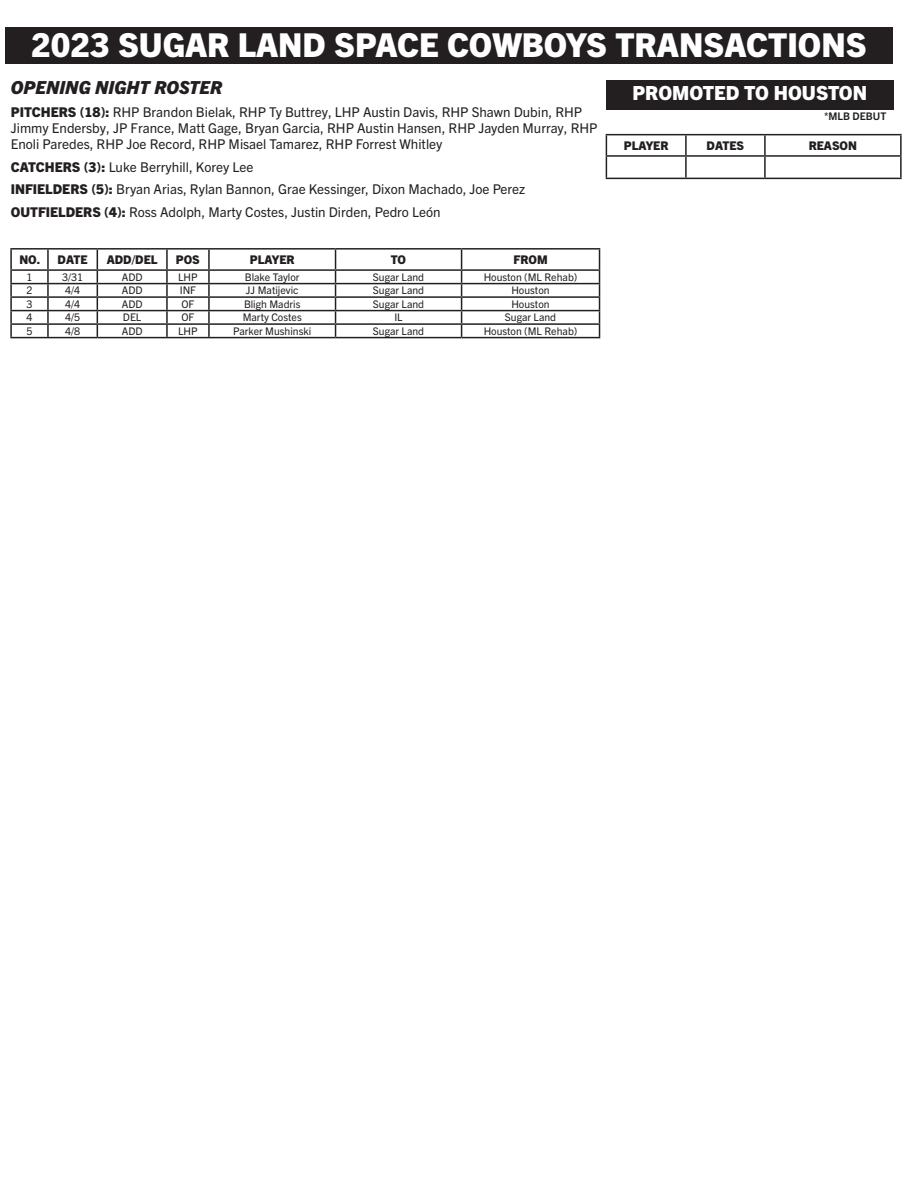
<style>
.page{position:relative;width:918px;height:1188px;background:#fff}
.page>*{position:absolute;margin:0;border:0;box-sizing:border-box;transform-origin:0 0}
.t1{font:800 33px "Trade Gothic Next LT Pro";color:#fff}
.t2{font:800 19.5px "Trade Gothic Next LT Pro";color:#fff}
.t3{font:italic 800 18px "Trade Gothic Next LT Pro";color:#231f20}
.t4{font:13.5px/16.2px "Trade Gothic Next LT Pro";color:#231f20}
.t5{font:800 12px "Trade Gothic Next LT Pro";color:#231f20}
.t6{font:10.5px "Trade Gothic Next LT Pro";color:#231f20}
.t7{font:700 10.5px "Trade Gothic Next LT Pro";color:#231f20}
.s1{font-weight:800}
</style>
<div class="page">
<div style="left:5px;top:27px;width:888px;height:37px;background:#231f20"></div>
<hr style="left:10px;top:248px;width:38px;height:2px;background:#231f20">
<hr style="left:48px;top:248px;width:49px;height:2px;background:#231f20">
<hr style="left:97px;top:248px;width:70px;height:2px;background:#231f20">
<hr style="left:167px;top:248px;width:42px;height:2px;background:#231f20">
<hr style="left:209px;top:248px;width:127px;height:2px;background:#231f20">
<hr style="left:336px;top:248px;width:126px;height:2px;background:#231f20">
<hr style="left:462px;top:248px;width:138px;height:2px;background:#231f20">
<hr style="left:10px;top:269px;width:38px;height:2px;background:#231f20">
<hr style="left:48px;top:269px;width:49px;height:2px;background:#231f20">
<hr style="left:97px;top:269px;width:70px;height:2px;background:#231f20">
<hr style="left:167px;top:269px;width:42px;height:2px;background:#231f20">
<hr style="left:209px;top:269px;width:127px;height:2px;background:#231f20">
<hr style="left:336px;top:269px;width:126px;height:2px;background:#231f20">
<hr style="left:462px;top:269px;width:138px;height:2px;background:#231f20">
<hr style="left:10px;top:283px;width:38px;height:1px;background:#231f20">
<hr style="left:48px;top:283px;width:49px;height:1px;background:#231f20">
<hr style="left:97px;top:283px;width:70px;height:1px;background:#231f20">
<hr style="left:167px;top:283px;width:42px;height:1px;background:#231f20">
<hr style="left:209px;top:283px;width:127px;height:1px;background:#231f20">
<hr style="left:336px;top:283px;width:126px;height:1px;background:#231f20">
<hr style="left:462px;top:283px;width:138px;height:1px;background:#231f20">
<hr style="left:10px;top:296px;width:38px;height:2px;background:#231f20">
<hr style="left:48px;top:296px;width:49px;height:2px;background:#231f20">
<hr style="left:97px;top:296px;width:70px;height:2px;background:#231f20">
<hr style="left:167px;top:296px;width:42px;height:2px;background:#231f20">
<hr style="left:209px;top:296px;width:127px;height:2px;background:#231f20">
<hr style="left:336px;top:296px;width:126px;height:2px;background:#231f20">
<hr style="left:462px;top:296px;width:138px;height:2px;background:#231f20">
<hr style="left:10px;top:310px;width:38px;height:1px;background:#231f20">
<hr style="left:48px;top:310px;width:49px;height:1px;background:#231f20">
<hr style="left:97px;top:310px;width:70px;height:1px;background:#231f20">
<hr style="left:167px;top:310px;width:42px;height:1px;background:#231f20">
<hr style="left:209px;top:310px;width:127px;height:1px;background:#231f20">
<hr style="left:336px;top:310px;width:126px;height:1px;background:#231f20">
<hr style="left:462px;top:310px;width:138px;height:1px;background:#231f20">
<hr style="left:10px;top:323px;width:38px;height:2px;background:#231f20">
<svg style="left:10px;top:250px;width:2px;height:87px"></svg>
<hr style="left:48px;top:323px;width:49px;height:2px;background:#231f20">
<svg style="left:47px;top:250px;width:2px;height:87px"></svg>
<hr style="left:97px;top:323px;width:70px;height:2px;background:#231f20">
<svg style="left:97px;top:250px;width:1px;height:87px"></svg>
<hr style="left:167px;top:323px;width:42px;height:2px;background:#231f20">
<svg style="left:166px;top:250px;width:2px;height:87px"></svg>
<hr style="left:209px;top:323px;width:127px;height:2px;background:#231f20">
<svg style="left:208px;top:250px;width:2px;height:87px"></svg>
<hr style="left:336px;top:323px;width:126px;height:2px;background:#231f20">
<svg style="left:335px;top:250px;width:1px;height:87px"></svg>
<hr style="left:462px;top:323px;width:138px;height:2px;background:#231f20">
<svg style="left:461px;top:250px;width:1px;height:87px"></svg>
<svg style="left:599px;top:250px;width:1px;height:87px"></svg>
<hr style="left:10px;top:337px;width:38px;height:1px;background:#231f20">
<hr style="left:48px;top:337px;width:49px;height:1px;background:#231f20">
<hr style="left:97px;top:337px;width:70px;height:1px;background:#231f20">
<hr style="left:167px;top:337px;width:42px;height:1px;background:#231f20">
<hr style="left:209px;top:337px;width:127px;height:1px;background:#231f20">
<hr style="left:336px;top:337px;width:126px;height:1px;background:#231f20">
<hr style="left:462px;top:337px;width:138px;height:1px;background:#231f20">
<div style="left:606px;top:80px;width:287px;height:29px;background:#231f20"></div>
<hr style="left:606px;top:134px;width:80px;height:1px;background:#231f20">
<hr style="left:686px;top:134px;width:79px;height:1px;background:#231f20">
<hr style="left:685px;top:135px;width:2px;height:20px;background:#231f20">
<hr style="left:765px;top:134px;width:137px;height:1px;background:#231f20">
<hr style="left:764px;top:135px;width:2px;height:20px;background:#231f20">
<hr style="left:900px;top:135px;width:2px;height:20px;background:#231f20">
<hr style="left:606px;top:155px;width:80px;height:2px;background:#231f20">
<svg style="left:606px;top:135px;width:1px;height:43px"></svg>
<hr style="left:686px;top:155px;width:79px;height:2px;background:#231f20">
<hr style="left:685px;top:157px;width:2px;height:21px;background:#231f20">
<hr style="left:765px;top:155px;width:137px;height:2px;background:#231f20">
<hr style="left:764px;top:157px;width:2px;height:21px;background:#231f20">
<hr style="left:900px;top:157px;width:2px;height:21px;background:#231f20">
<hr style="left:606px;top:178px;width:80px;height:1px;background:#231f20">
<hr style="left:686px;top:178px;width:79px;height:1px;background:#231f20">
<hr style="left:765px;top:178px;width:137px;height:1px;background:#231f20">
<p class="t1" style="left:31px;top:22px;width:837px">2023 SUGAR LAND SPACE COWBOYS TRANSACTIONS</p>
<p class="t3" style="left:11px;top:75px;width:213px">OPENING NIGHT ROSTER</p>
<p class="t4" style="left:11px;top:103px;width:588px"><span class="s1">PITCHERS (18):</span> RHP Brandon Bielak, RHP Ty Buttrey, LHP Austin Davis, RHP Shawn Dubin, RHP<br>Jimmy Endersby, JP France, Matt Gage, Bryan Garcia, RHP Austin Hansen, RHP Jayden Murray, RHP<br>Enoli Paredes, RHP Joe Record, RHP Misael Tamarez, RHP Forrest Whitley</p>
<p class="t4" style="left:11px;top:158px;width:244px"><span class="s1">CATCHERS (3):</span> Luke Berryhill, Korey Lee</p>
<p class="t4" style="left:11px;top:180px;width:516px"><span class="s1">INFIELDERS (5):</span> Bryan Arias, Rylan Bannon, Grae Kessinger, Dixon Machado, Joe Perez</p>
<p class="t4" style="left:11px;top:203px;width:431px"><span class="s1">OUTFIELDERS (4):</span> Ross Adolph, Marty Costes, Justin Dirden, Pedro León</p>
<p class="t5" style="left:19px;top:251px;width:22px">NO.</p>
<p class="t5" style="left:58px;top:251px;width:31px">DATE</p>
<p class="t5" style="left:107px;top:251px;width:52px">ADD/DEL</p>
<p class="t5" style="left:176px;top:251px;width:25px">POS</p>
<p class="t5" style="left:250px;top:251px;width:46px">PLAYER</p>
<p class="t5" style="left:391px;top:251px;width:17px">TO</p>
<p class="t5" style="left:513px;top:251px;width:36px">FROM</p>
<p class="t6" style="left:27px;top:270px;width:8px">1</p>
<p class="t6" style="left:62px;top:270px;width:23px">3/31</p>
<p class="t6" style="left:122px;top:270px;width:22px">ADD</p>
<p class="t6" style="left:178px;top:270px;width:21px">LHP</p>
<p class="t6" style="left:245px;top:270px;width:56px">Blake Taylor</p>
<p class="t6" style="left:373px;top:270px;width:53px">Sugar Land</p>
<p class="t6" style="left:484px;top:270px;width:95px">Houston (ML Rehab)</p>
<p class="t6" style="left:27px;top:283px;width:8px">2</p>
<p class="t6" style="left:65px;top:283px;width:17px">4/4</p>
<p class="t6" style="left:122px;top:283px;width:22px">ADD</p>
<p class="t6" style="left:180px;top:283px;width:18px">INF</p>
<p class="t6" style="left:246px;top:283px;width:54px">JJ Matijevic</p>
<p class="t6" style="left:373px;top:283px;width:53px">Sugar Land</p>
<p class="t6" style="left:511px;top:283px;width:40px">Houston</p>
<p class="t6" style="left:27px;top:297px;width:8px">3</p>
<p class="t6" style="left:65px;top:297px;width:17px">4/4</p>
<p class="t6" style="left:122px;top:297px;width:22px">ADD</p>
<p class="t6" style="left:181px;top:297px;width:15px">OF</p>
<p class="t6" style="left:244px;top:297px;width:58px">Bligh Madris</p>
<p class="t6" style="left:373px;top:297px;width:53px">Sugar Land</p>
<p class="t6" style="left:511px;top:297px;width:40px">Houston</p>
<p class="t6" style="left:27px;top:310px;width:8px">4</p>
<p class="t6" style="left:65px;top:310px;width:17px">4/5</p>
<p class="t6" style="left:123px;top:310px;width:20px">DEL</p>
<p class="t6" style="left:181px;top:310px;width:15px">OF</p>
<p class="t6" style="left:243px;top:310px;width:61px">Marty Costes</p>
<p class="t6" style="left:394px;top:310px;width:10px">IL</p>
<p class="t6" style="left:505px;top:310px;width:53px">Sugar Land</p>
<p class="t6" style="left:27px;top:324px;width:8px">5</p>
<p class="t6" style="left:65px;top:324px;width:17px">4/8</p>
<p class="t6" style="left:122px;top:324px;width:22px">ADD</p>
<p class="t6" style="left:178px;top:324px;width:21px">LHP</p>
<p class="t6" style="left:233px;top:324px;width:80px">Parker Mushinski</p>
<p class="t6" style="left:373px;top:324px;width:53px">Sugar Land</p>
<p class="t6" style="left:484px;top:324px;width:95px">Houston (ML Rehab)</p>
<p class="t2" style="left:632px;top:79px;width:236px">PROMOTED TO HOUSTON</p>
<p class="t7" style="left:824px;top:108px;width:64px">*MLB DEBUT</p>
<p class="t5" style="left:624px;top:137px;width:46px">PLAYER</p>
<p class="t5" style="left:707px;top:137px;width:39px">DATES</p>
<p class="t5" style="left:809px;top:137px;width:50px">REASON</p>
</div>
